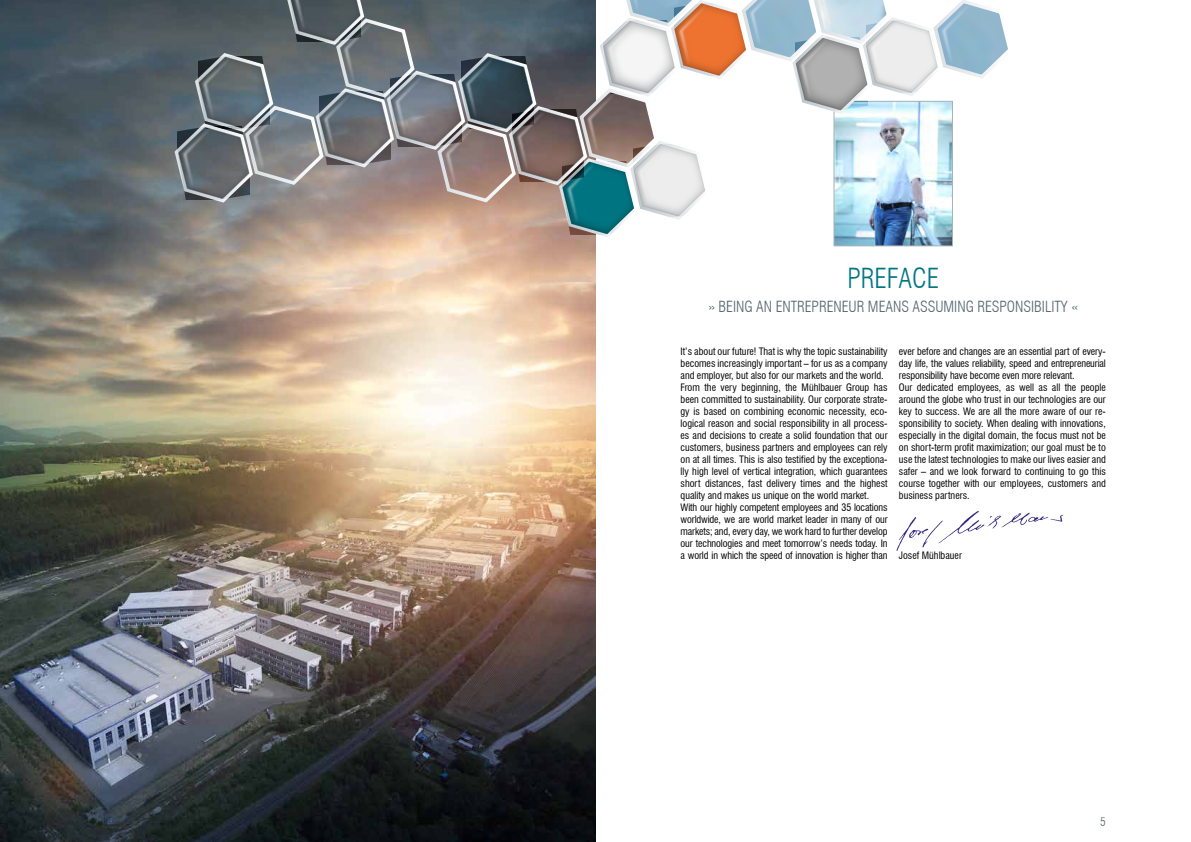
<style>
.page{position:relative;width:1191px;height:842px;background:#fff}
.page>*{position:absolute;margin:0;border:0;box-sizing:border-box;transform-origin:0 0}
.t1{font:300 condensed 27px "Swiss 721 BT";color:#007683}
.t2{font:300 condensed 15px "Swiss 721 BT";color:#52646d}
.t3{font:300 condensed 12px "Swiss 721 BT";color:#52646d}
.t4{font:condensed 10px/12px "Swiss 721 BT";color:#000}
</style>
<div class="page">
<img style="left:0;top:0;width:595px;height:842px">
<img style="left:835px;top:239px;width:115px;height:5px">
<svg style="left:896px;top:511px;width:167px;height:40px"></svg>
<img style="left:527px;top:239px;width:69px;height:21px">
<img style="left:162px;top:23px;width:9px;height:70px">
<img style="left:142px;top:93px;width:29px;height:132px">
<img style="left:171px;top:0;width:837px;height:239px">
<img style="left:254px;top:0;width:110px;height:67px">
<h1 class="t1" style="left:847px;top:262px;width:93px">PREFACE</h1>
<h2 class="t2" style="left:708px;top:297px;width:371px">» BEING AN ENTREPRENEUR MEANS ASSUMING RESPONSIBILITY «</h2>
<p class="t4" style="left:680px;top:345px;width:208px">It’s about our future! That is why the topic sustainability becomes increasingly important – for us as a company and employer, but also for our markets and the world.<br>From the very beginning, the Mühlbauer Group has been committed to sustainability. Our corporate strate&shy;gy is based on combining economic necessity, eco&shy;logical reason and social responsibility in all process&shy;es and decisions to create a solid foundation that our customers, business partners and employees can rely on at all times. This is also testified by the exceptiona&shy;lly high level of vertical integration, which guarantees short distances, fast delivery times and the highest quality and makes us unique on the world market.<br>With our highly competent employees and 35 locations worldwide, we are world market leader in many of our markets; and, every day, we work hard to further develop our technologies and meet tomorrow’s needs today. In a world in which the speed of innovation is higher than</p>
<p class="t4" style="left:899px;top:345px;width:208px">ever before and changes are an essential part of every&shy;day life, the values reliability, speed and entrepreneurial responsibility have become even more relevant.<br>Our dedicated employees, as well as all the people around the globe who trust in our technologies are our key to success. We are all the more aware of our re&shy;sponsibility to society. When dealing with innovations, especially in the digital domain, the focus must not be on short-term profit maximization; our goal must be to use the latest technologies to make our lives easier and safer – and we look forward to continuing to go this course together with our employees, customers and business partners.</p>
<p class="t4" style="left:899px;top:549px;width:64px">Josef Mühlbauer</p>
<p class="t3" style="left:1100px;top:814px;width:7px">5</p>
</div>
